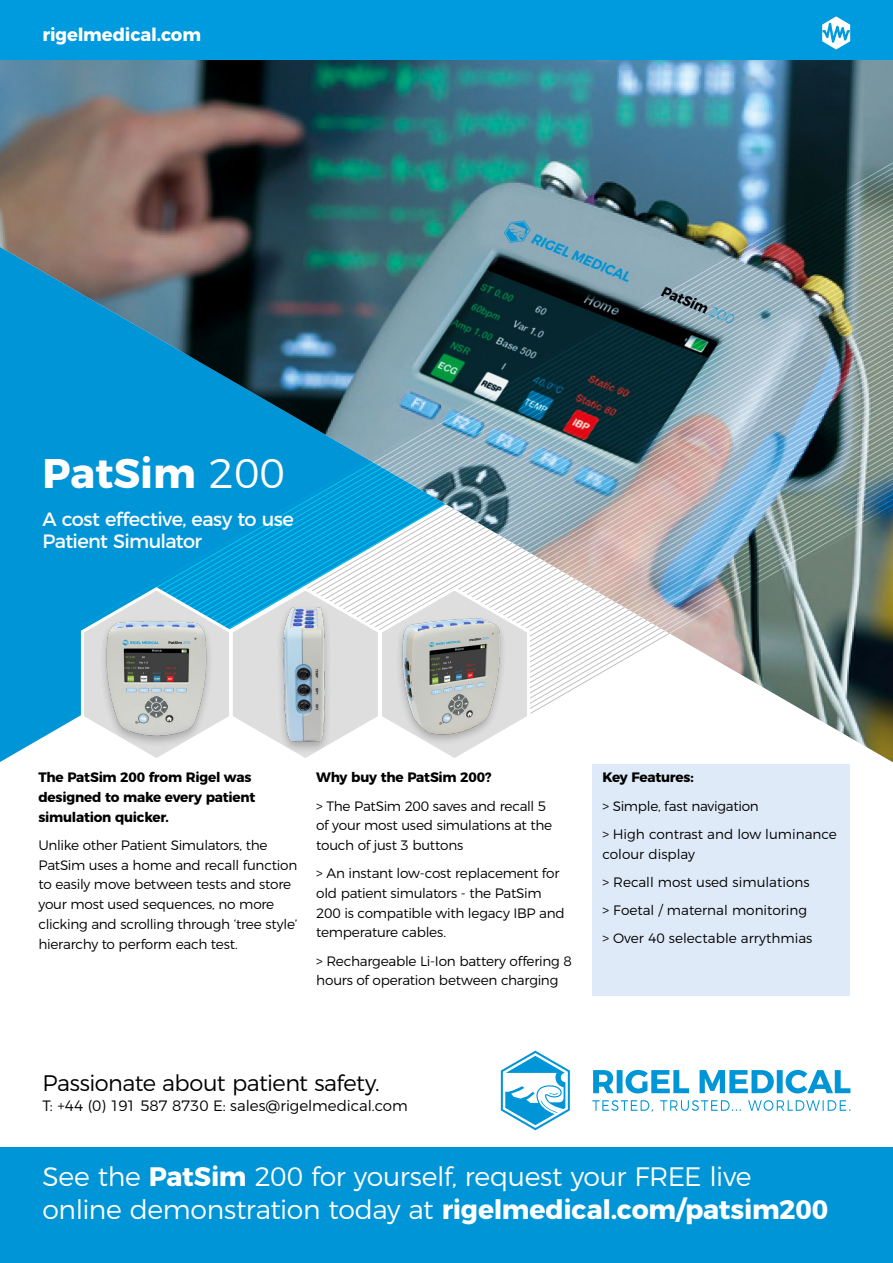
<style>
.page{position:relative;width:893px;height:1263px;background:#fff}
.page>*{position:absolute;margin:0;border:0;box-sizing:border-box;transform-origin:0 0}
.t1{font:700 41.4px "Montserrat";color:#fff}
.t2{font:300 26.7px/33px "Montserrat";letter-spacing:-.015em;color:#fff}
.t3{font:300 22.5px "Montserrat";letter-spacing:-.025em;color:#000}
.t4{font:19.35px/22px "Montserrat";letter-spacing:-.03em;color:#fff}
.t5{font:700 18px "Montserrat";letter-spacing:-.005em;color:#fff}
.t6{font:300 15px "Montserrat";letter-spacing:-.005em;color:#000}
.t7{font:300 13.65px/19.6px "Montserrat";letter-spacing:-.02em;color:#000}
.t8{font:700 13.65px/19.6px "Montserrat";letter-spacing:-.015em;color:#000}
.t9{font:300 13.65px/28.3px "Montserrat";color:#000}
.s1{font-weight:300}
.s2{font-weight:700}
</style>
<div class="page">
<div style="left:592px;top:764px;width:258px;height:232px;background:#dfeaf8"></div>
<img style="left:0;top:60px;width:893px;height:702px">
<svg style="left:84px;top:516px;width:809px;height:4px"></svg>
<svg style="left:84px;top:520px;width:809px;height:4px"></svg>
<svg style="left:84px;top:524px;width:809px;height:4px"></svg>
<svg style="left:84px;top:528px;width:809px;height:4px"></svg>
<svg style="left:84px;top:532px;width:809px;height:4px"></svg>
<svg style="left:84px;top:539px;width:809px;height:4px"></svg>
<svg style="left:84px;top:543px;width:809px;height:4px"></svg>
<svg style="left:84px;top:547px;width:809px;height:4px"></svg>
<svg style="left:84px;top:551px;width:809px;height:4px"></svg>
<svg style="left:84px;top:555px;width:809px;height:4px"></svg>
<svg style="left:84px;top:559px;width:809px;height:4px"></svg>
<svg style="left:84px;top:563px;width:809px;height:4px"></svg>
<svg style="left:84px;top:567px;width:809px;height:3px"></svg>
<svg style="left:84px;top:570px;width:809px;height:4px"></svg>
<svg style="left:84px;top:574px;width:809px;height:4px"></svg>
<svg style="left:84px;top:578px;width:809px;height:4px"></svg>
<svg style="left:84px;top:582px;width:809px;height:3px"></svg>
<div style="left:0;top:0;width:893px;height:60px;background:#009ade"></div>
<svg style="left:78px;top:585px;width:815px;height:178px"></svg>
<svg style="left:593px;top:1070px;width:257px;height:23px"></svg>
<svg style="left:592px;top:1100px;width:258px;height:12px"></svg>
<svg style="left:501px;top:1051px;width:69px;height:79px"></svg>
<div style="left:0;top:1147px;width:893px;height:116px;background:#0095d6"></div>
<svg style="left:822px;top:16px;width:28px;height:34px"></svg>
<h3 class="t5" style="left:43px;top:20px;width:160px">rigelmedical.com</h3>
<h1 class="t1" style="left:43px;top:439px;width:244px">PatSim <span class="s1">200</span></h1>
<h3 class="t4" style="left:43px;top:506px;width:253px">A cost effective, easy to use<br>Patient Simulator</h3>
<p class="t8" style="left:38px;top:767px;width:218px">The PatSim 200 from Rigel was designed to make every patient simulation quicker.</p>
<p class="t7" style="left:38px;top:834px;width:261px">Unlike other Patient Simulators, the PatSim uses a home and recall function to easily move between tests and store your most used sequences, no more clicking and scrolling through ‘tree style’ hierarchy to perform each test.</p>
<p class="t8" style="left:316px;top:767px;width:177px">Why buy the PatSim 200?</p>
<p class="t7" style="left:316px;top:795px;width:238px">&gt; The PatSim 200 saves and recall 5 of your most used simulations at the touch of just 3 buttons</p>
<p class="t7" style="left:316px;top:862px;width:250px">&gt; An instant low-cost replacement for old patient simulators - the PatSim<br>200 is compatible with legacy IBP and temperature cables.</p>
<p class="t7" style="left:316px;top:950px;width:257px">&gt; Rechargeable Li-Ion battery offering 8 hours of operation between charging</p>
<p class="t8" style="left:602px;top:767px;width:93px">Key Features:</p>
<p class="t7" style="left:602px;top:790px;width:236px;line-height:28.3px">&gt; Simple, fast navigation<br>&gt; High contrast and low luminance</p>
<p class="t9" style="left:602px;top:838px;width:211px">colour display<br>&gt; Recall most used simulations &gt; Foetal / maternal monitoring &gt; Over 40 selectable arrythmias</p>
<h3 class="t3" style="left:43px;top:1065px;width:339px">Passionate about patient safety.</h3>
<p class="t6" style="left:43px;top:1094px;width:367px">T: +44 (0) 191 587 8730 E: sales@rigelmedical.com</p>
<h2 class="t2" style="left:43px;top:1158px;width:787px">See the <span class="s2">PatSim</span> 200 for yourself, request your FREE live online demonstration today at <span class="s2">rigelmedical.com/patsim200</span></h2>
</div>
